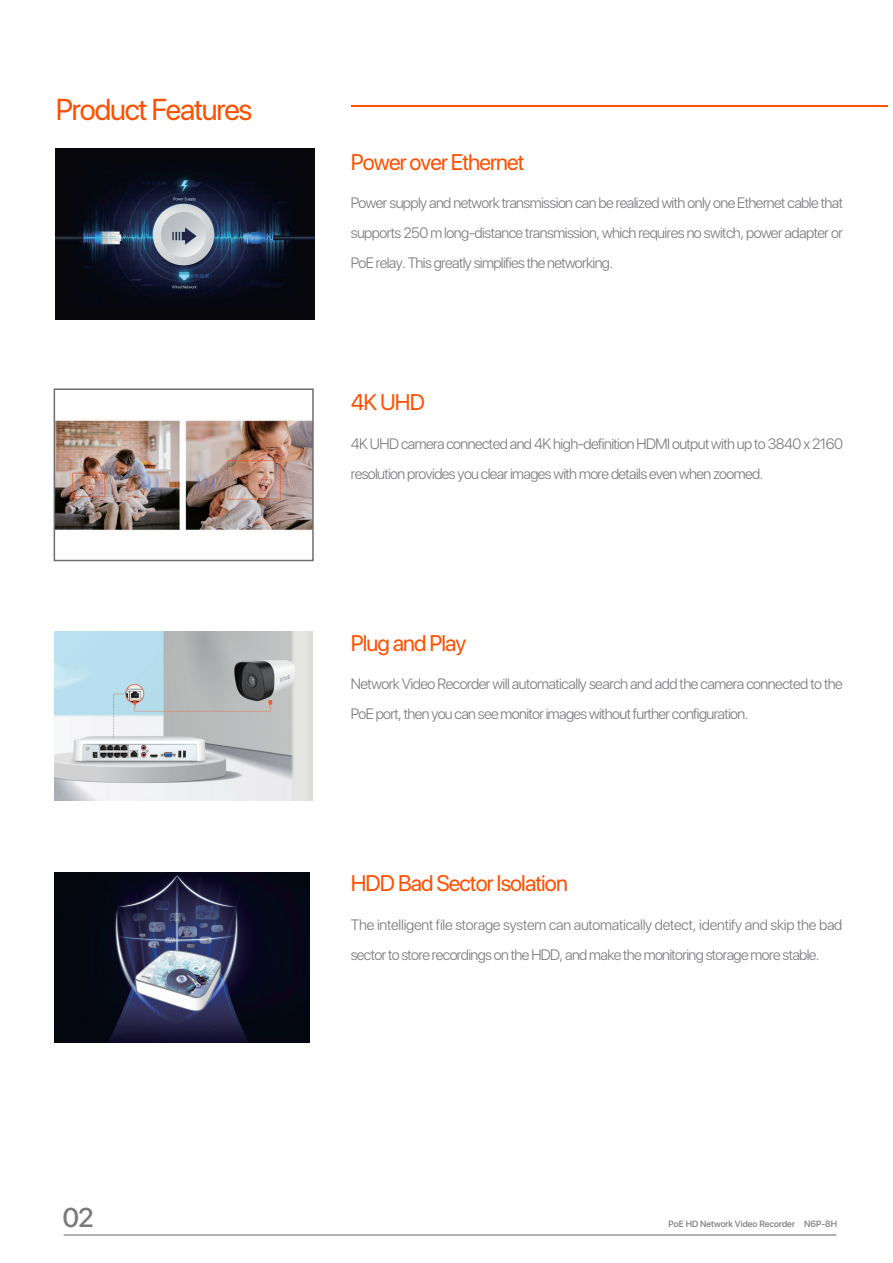
<style>
.page{position:relative;width:893px;height:1263px;background:#fff}
.page>*{position:absolute;margin:0;border:0;box-sizing:border-box;transform-origin:0 0}
.t1{font:30px "SF Pro Display";letter-spacing:-.04em;color:#ff5000}
.t2{font:500 27px "SF Pro Display";color:#7a7a7d}
.t3{font:22.5px "SF Pro Display";letter-spacing:-.04em;color:#ff5000}
.t4{font:300 15px/30px "SF Pro Display";letter-spacing:-.04em;color:#7a7a7d}
.t5{font:300 15px/30px "SF Pro Display";letter-spacing:-.015em;color:#7a7a7d}
.t6{font:500 9px "SF Pro Display";color:#7a7a7d}
</style>
<div class="page">
<img style="left:54px;top:631px;width:259px;height:170px">
<hr style="left:351px;top:105px;width:536px;height:1px;background:#ff5000">
<hr style="left:64px;top:1235px;width:772px;height:1px;background:#656568">
<img style="left:57px;top:419px;width:254px;height:113px">
<div style="left:54px;top:388px;width:260px;height:173px;border:2px solid #6c6d70"></div>
<img style="left:56px;top:148px;width:258px;height:171px">
<img style="left:55px;top:872px;width:255px;height:170px">
<h1 class="t1" style="left:56px;top:86px;width:198px">Product Features</h1>
<h2 class="t2" style="left:62px;top:1198px;width:33px">02</h2>
<h3 class="t3" style="left:351px;top:144px;width:175px">Power over Ethernet</h3>
<p class="t4" style="left:351px;top:188px;width:494px;text-align:justify">Power supply and network transmission can be realized with only one Ethernet cable that supports 250 m long-distance transmission, which requires no switch, power adapter or PoE relay. This greatly simplifies the networking.</p>
<h3 class="t3" style="left:351px;top:385px;width:76px">4K UHD</h3>
<p class="t4" style="left:351px;top:429px;width:494px">4K UHD camera connected and 4K high-definition HDMI output with up to 3840 x 2160 resolution provides you clear images with more details even when zoomed.</p>
<h3 class="t3" style="left:351px;top:625px;width:117px">Plug and Play</h3>
<p class="t4" style="left:351px;top:669px;width:494px">Network Video Recorder will automatically search and add the camera connected to the<br>PoE port, then you can see monitor images without further configuration.</p>
<h3 class="t3" style="left:351px;top:866px;width:219px">HDD Bad Sector Isolation</h3>
<p class="t5" style="left:351px;top:910px;width:493px">The intelligent file storage system can automatically detect, identify and skip the bad sector to store recordings on the HDD, and make the monitoring storage more stable.</p>
<p class="t6" style="left:669px;top:1218px;width:170px">PoE HD Network Video Recorder N6P-8H</p>
</div>
